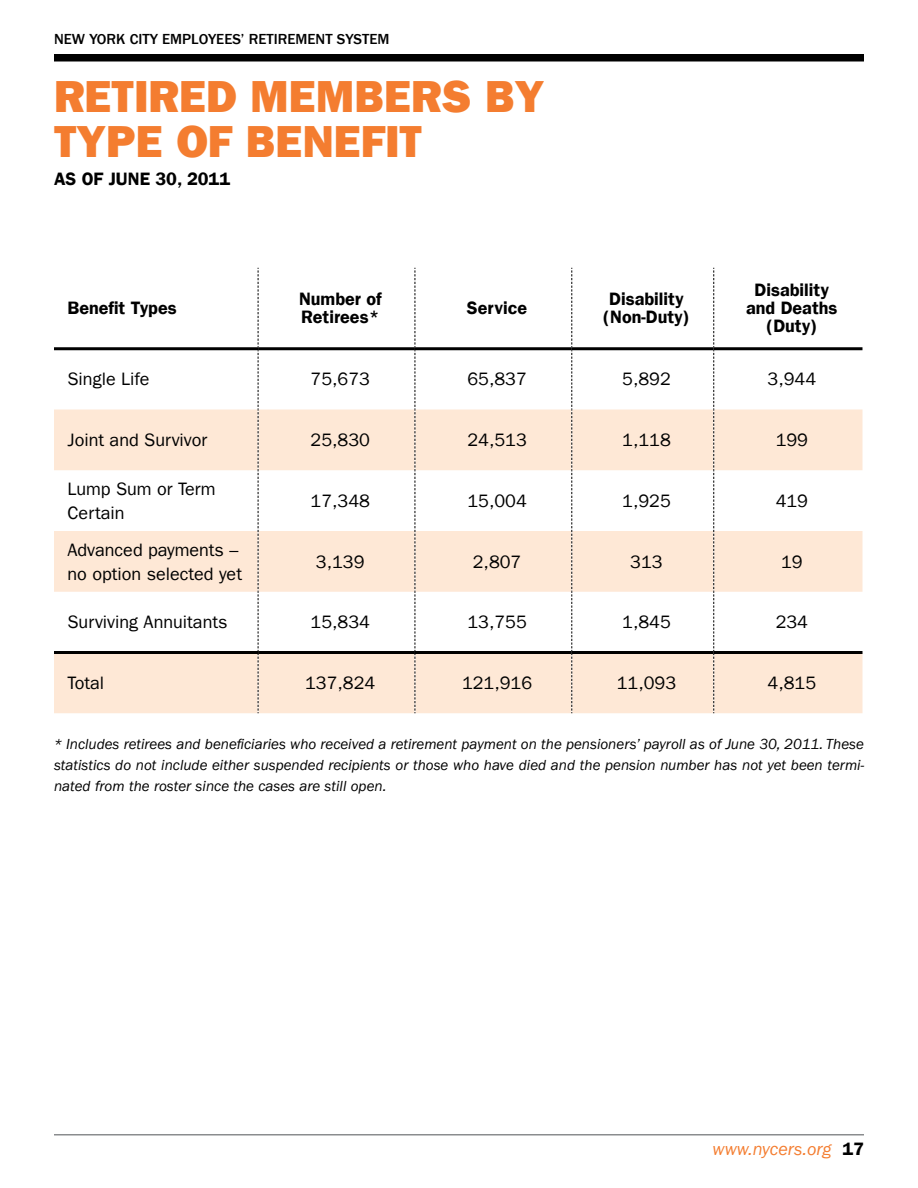
<style>
.page{position:relative;width:918px;height:1188px;background:#fff}
.page>*{position:absolute;margin:0;border:0;box-sizing:border-box;transform-origin:0 0}
.t1{font:800 45px/45px "Franklin Gothic LT";color:#f47d30}
.t2{font:18px/24px "Franklin Gothic LT";color:#000}
.t3{font:600 18px/18px "Franklin Gothic LT";color:#000;text-align:center}
.t4{font:italic 18px "Franklin Gothic LT";color:#f47d30}
.t5{font:italic 15px/21px "Franklin Gothic LT";color:#000;text-align:justify}
.t6{font:500 15px "Franklin Gothic LT";color:#000}
.s1{font-weight:600;font-style:normal;color:#000}
</style>
<div class="page">
<div style="left:54px;top:54px;width:810px;height:8px;background:#000"></div>
<hr style="left:54px;top:1134px;width:810px;height:2px;background:#8a8c8e">
<svg style="left:54px;top:410px;width:808px;height:303px;fill:#fee8d6"></svg>
<hr style="left:54px;top:347px;width:204px;height:3px;background:#000">
<hr style="left:258px;top:347px;width:157px;height:3px;background:#000">
<hr style="left:415px;top:347px;width:157px;height:3px;background:#000">
<hr style="left:572px;top:347px;width:142px;height:3px;background:#000">
<hr style="left:714px;top:347px;width:148px;height:3px;background:#000">
<hr style="left:54px;top:651px;width:204px;height:3px;background:#000">
<hr style="left:258px;top:651px;width:157px;height:3px;background:#000">
<hr style="left:415px;top:651px;width:157px;height:3px;background:#000">
<hr style="left:572px;top:651px;width:142px;height:3px;background:#000">
<hr style="left:714px;top:651px;width:148px;height:3px;background:#000">
<svg style="left:258px;top:268px;width:1px;height:445px"></svg>
<svg style="left:415px;top:268px;width:1px;height:445px"></svg>
<svg style="left:571px;top:268px;width:1px;height:445px"></svg>
<svg style="left:713px;top:268px;width:1px;height:445px"></svg>
<p class="t6" style="left:54px;top:31px;width:337px">NEW YORK CITY EMPLOYEES’ RETIREMENT SYSTEM</p>
<h1 class="t1" style="left:54px;top:74px;width:492px">RETIRED MEMBERS BY<br>TYPE OF BENEFIT</h1>
<p class="t3" style="left:54px;top:170px;width:74px">as of June</p>
<p class="t3" style="left:156px;top:170px;width:76px">30, 2011</p>
<p class="t3" style="left:68px;top:299px;width:111px">Benefit Types</p>
<p class="t3" style="left:299px;top:290px;width:84px;text-align:left">Number of<br>Retirees*</p>
<p class="t3" style="left:467px;top:299px;width:62px">Service</p>
<p class="t3" style="left:603px;top:290px;width:88px">Disability (Non-Duty)</p>
<p class="t3" style="left:746px;top:281px;width:93px">Disability and Deaths (Duty)</p>
<p class="t2" style="left:68px;top:367px;width:84px">Single Life</p>
<p class="t2" style="left:311px;top:367px;width:61px">75,673</p>
<p class="t2" style="left:467px;top:367px;width:61px">65,837</p>
<p class="t2" style="left:622px;top:367px;width:50px">5,892</p>
<p class="t2" style="left:768px;top:367px;width:50px">3,944</p>
<p class="t2" style="left:67px;top:428px;width:141px">Joint and Survivor</p>
<p class="t2" style="left:311px;top:428px;width:61px">25,830</p>
<p class="t2" style="left:467px;top:428px;width:61px">24,513</p>
<p class="t2" style="left:622px;top:428px;width:50px">1,118</p>
<p class="t2" style="left:776px;top:428px;width:34px">199</p>
<p class="t2" style="left:67px;top:477px;width:150px">Lump Sum or Term<br>Certain</p>
<p class="t2" style="left:311px;top:489px;width:61px">17,348</p>
<p class="t2" style="left:467px;top:489px;width:61px">15,004</p>
<p class="t2" style="left:622px;top:489px;width:50px">1,925</p>
<p class="t2" style="left:776px;top:489px;width:34px">419</p>
<p class="t2" style="left:67px;top:538px;width:176px">Advanced payments – no option selected yet</p>
<p class="t2" style="left:316px;top:550px;width:50px">3,139</p>
<p class="t2" style="left:473px;top:550px;width:50px">2,807</p>
<p class="t2" style="left:630px;top:550px;width:34px">313</p>
<p class="t2" style="left:781px;top:550px;width:23px">19</p>
<p class="t2" style="left:67px;top:610px;width:162px">Surviving Annuitants</p>
<p class="t2" style="left:311px;top:610px;width:61px">15,834</p>
<p class="t2" style="left:467px;top:610px;width:61px">13,755</p>
<p class="t2" style="left:622px;top:610px;width:50px">1,845</p>
<p class="t2" style="left:776px;top:610px;width:34px">234</p>
<p class="t2" style="left:67px;top:671px;width:38px">Total</p>
<p class="t2" style="left:305px;top:671px;width:72px">137,824</p>
<p class="t2" style="left:462px;top:671px;width:72px">121,916</p>
<p class="t2" style="left:617px;top:671px;width:61px">11,093</p>
<p class="t2" style="left:768px;top:671px;width:50px">4,815</p>
<p class="t5" style="left:54px;top:734px;width:812px">* Includes retirees and beneficiaries who received a retirement payment on the pensioners’ payroll as of June 30, 2011. These statistics do not include either suspended recipients or those who have died and the pension number has not yet been termi&shy;nated from the roster since the cases are still open.</p>
<p class="t4" style="left:713px;top:1139px;width:153px">www.nycers.org <span class="s1">17</span></p>
</div>
